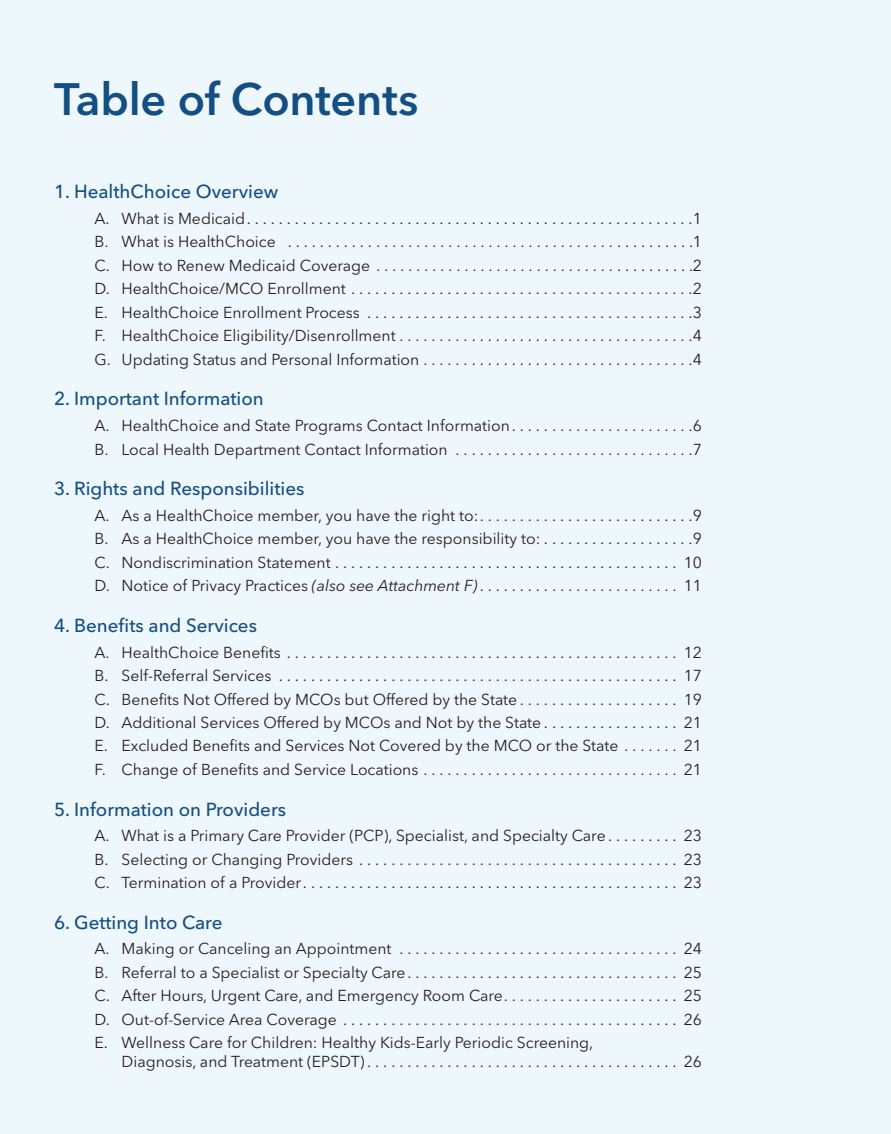
<style>
.page{position:relative;width:891px;height:1134px;background:#eef8fc}
.page>*{position:absolute;margin:0;border:0;box-sizing:border-box;transform-origin:0 0}
.t1{font:600 45px "Avenir Next LT Pro";letter-spacing:-.005em;color:#144e82}
.t2{font:500 18.75px "Avenir Next LT Pro";color:#144e82}
.t3{font:15.75px/23.5px "Avenir Next LT Pro";color:#231f20;text-align:justify}
.s1{font-style:italic}
</style>
<div class="page">
<h1 class="t1" style="left:54px;top:72px;width:366px">Table of Contents</h1>
<p class="t2" style="left:54px;top:180px;width:226px">1. HealthChoice Overview</p>
<p class="t3" style="left:94px;top:207px;width:609px">A. What is Medicaid........................................................1<br>B. What is HealthChoice ...................................................1<br>C. How to Renew Medicaid Coverage ........................................2<br>D. HealthChoice/MCO Enrollment ...........................................2<br>E. HealthChoice Enrollment Process .........................................3<br>F. HealthChoice Eligibility/Disenrollment . . . . . . . . . . . . . . . . . . . . . . . . . . . . . . . . . . . . .4<br>G. Updating Status and Personal Information ..................................4</p>
<p class="t2" style="left:54px;top:388px;width:211px">2. Important Information</p>
<p class="t3" style="left:94px;top:414px;width:609px">A. HealthChoice and State Programs Contact Information. . . . . . . . . . . . . . . . . . . . . . .6<br>B. Local Health Department Contact Information . . . . . . . . . . . . . . . . . . . . . . . . . . . . . .7</p>
<p class="t2" style="left:54px;top:477px;width:252px">3. Rights and Responsibilities</p>
<p class="t3" style="left:94px;top:504px;width:609px">A. As a HealthChoice member, you have the right to:. . . . . . . . . . . . . . . . . . . . . . . . . . .9<br>B. As a HealthChoice member, you have the responsibility to: . . . . . . . . . . . . . . . . . . .9<br>C. nondiscrimination Statement ........................................... 10<br>D. notice of Privacy Practices <span class="s1">(also see Attachment F)</span> . . . . . . . . . . . . . . . . . . . . . . . . . 11</p>
<p class="t2" style="left:54px;top:614px;width:205px">4. Benefts and Services</p>
<p class="t3" style="left:94px;top:640px;width:609px">A. HealthChoice Benefts ................................................. 12<br>B. Self-Referral Services .................................................. 17<br>C. Benefts not Offered by MCOs but Offered by the State . . . . . . . . . . . . . . . . . . . . 19<br>D. Additional Services Offered by MCOs and not by the State . . . . . . . . . . . . . . . . . 21<br>E. Excluded Benefts and Services not Covered by the MCO or the State . . . . . . . 21<br>F. Change of Benefts and Service Locations ................................ 21</p>
<p class="t2" style="left:54px;top:798px;width:234px">5. Information on Providers</p>
<p class="t3" style="left:94px;top:824px;width:609px">A. What is a Primary Care Provider (PCP), Specialist, and Specialty Care . . . . . . . . . 23<br>B. Selecting or Changing Providers ........................................ 23<br>C. Termination of a Provider............................................... 23</p>
<p class="t2" style="left:54px;top:911px;width:170px">6. Getting Into Care</p>
<p class="t3" style="left:94px;top:937px;width:609px">A. Making or Canceling an Appointment ................................... 24<br>B. Referral to a Specialist or Specialty Care.................................. 25<br>C. After Hours, Urgent Care, and Emergency Room Care. . . . . . . . . . . . . . . . . . . . . . 25<br>D. Out-of-Service Area Coverage .......................................... 26<br>E. Wellness Care for Children: Healthy Kids-Early Periodic Screening,</p>
<p class="t3" style="left:121px;top:1050px;width:582px">Diagnosis, and Treatment (EPSDT) ....................................... 26</p>
</div>
